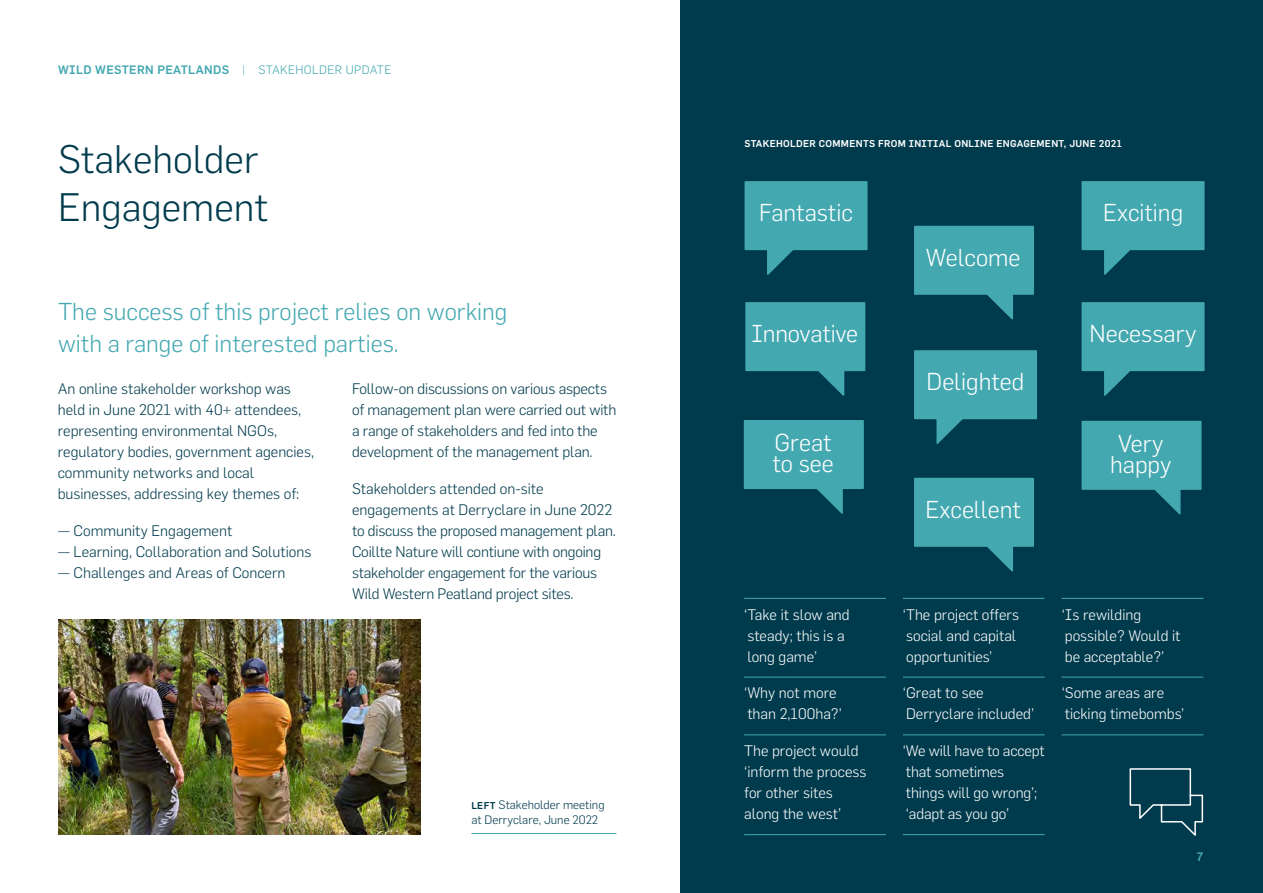
<style>
.page{position:relative;width:1263px;height:893px;background:#fff}
.page>*{position:absolute;margin:0;border:0;box-sizing:border-box;transform-origin:0 0}
.t1{font:300 39px/47.2px "Flama";color:#003b4d}
.t2{font:300 24px/21px "Flama";color:#fff}
.t3{font:300 24px/31.5px "Flama";color:#44a8b1}
.t4{font:300 15px/21px "Flama";color:#003b4d}
.t5{font:300 15px/21px "Flama";color:#fff}
.t6{font:300 12px/15.8px "Flama";color:#003b4d}
.t7{font:500 12px "Flama";letter-spacing:.03em;color:#44a8b1}
.t8{font:500 9.75px "Flama";letter-spacing:.03em;color:#fff}
.s1{font-weight:300}
.s2{font-weight:500;font-size:9.75px}
</style>
<div class="page">
<img style="left:58px;top:620px;width:362px;height:215px">
<div style="left:680px;top:0;width:583px;height:893px;background:#003b4d"></div>
<hr style="left:471px;top:833px;width:145px;height:1px;background:#44a8b1">
<hr style="left:744px;top:598px;width:142px;height:1px;background:#44a8b1">
<hr style="left:744px;top:677px;width:142px;height:1px;background:#44a8b1">
<hr style="left:744px;top:735px;width:142px;height:1px;background:#44a8b1">
<hr style="left:744px;top:834px;width:142px;height:1px;background:#44a8b1">
<hr style="left:903px;top:598px;width:142px;height:1px;background:#44a8b1">
<hr style="left:903px;top:677px;width:142px;height:1px;background:#44a8b1">
<hr style="left:903px;top:735px;width:142px;height:1px;background:#44a8b1">
<hr style="left:903px;top:834px;width:142px;height:1px;background:#44a8b1">
<hr style="left:1062px;top:598px;width:141px;height:1px;background:#44a8b1">
<hr style="left:1062px;top:677px;width:141px;height:1px;background:#44a8b1">
<hr style="left:1062px;top:735px;width:141px;height:1px;background:#44a8b1">
<svg style="left:1129px;top:768px;width:75px;height:68px"></svg>
<svg style="left:744px;top:181px;width:124px;height:94px"></svg>
<svg style="left:1081px;top:181px;width:124px;height:94px"></svg>
<svg style="left:914px;top:225px;width:120px;height:95px"></svg>
<svg style="left:914px;top:350px;width:123px;height:94px"></svg>
<svg style="left:1081px;top:302px;width:124px;height:94px"></svg>
<svg style="left:745px;top:302px;width:121px;height:94px"></svg>
<svg style="left:914px;top:477px;width:120px;height:95px"></svg>
<svg style="left:743px;top:420px;width:121px;height:94px"></svg>
<svg style="left:1081px;top:420px;width:121px;height:95px"></svg>
<p class="t7" style="left:58px;top:62px;width:335px">WILD WESTERN PEATLANDS <span class="s1">| STAKEHOLDER UPDATE</span></p>
<h1 class="t1" style="left:58px;top:135px;width:212px">Stakeholder<br>Engagement</h1>
<h2 class="t3" style="left:58px;top:296px;width:451px">The success of this project relies on working with a range of interested parties.</h2>
<p class="t4" style="left:58px;top:378px;width:258px">An online stakeholder workshop was held in June 2021 with 40+ attendees, representing environmental NGOs, regulatory bodies, government agencies, community networks and local businesses, addressing key themes of:</p>
<p class="t4" style="left:58px;top:519px;width:176px">— Community Engagement</p>
<p class="t4" style="left:58px;top:540px;width:255px">— Learning, Collaboration and Solutions</p>
<p class="t4" style="left:58px;top:561px;width:229px">— Challenges and Areas of Concern</p>
<p class="t4" style="left:352px;top:378px;width:266px">Follow-on discussions on various aspects of management plan were carried out with a range of stakeholders and fed into the development of the management plan.</p>
<p class="t4" style="left:352px;top:477px;width:265px">Stakeholders attended on-site engagements at Derryclare in June 2022 to discuss the proposed management plan.<br>Coillte Nature will contiune with ongoing stakeholder engagement for the various Wild Western Peatland project sites.</p>
<p class="t6" style="left:471px;top:796px;width:135px"><span class="s2">LEFT</span> Stakeholder meeting at Derryclare, June 2022</p>
<p class="t8" style="left:744px;top:138px;width:379px">STAKEHOLDER COMMENTS FROM INITIAL ONLINE ENGAGEMENT, JUNE 2021</p>
<h2 class="t2" style="left:759px;top:202px;width:95px">Fantastic</h2>
<h2 class="t2" style="left:1103px;top:202px;width:82px">Exciting</h2>
<h2 class="t2" style="left:926px;top:247px;width:96px">Welcome</h2>
<h2 class="t2" style="left:751px;top:323px;width:109px">Innovative</h2>
<h2 class="t2" style="left:1090px;top:323px;width:108px">Necessary</h2>
<h2 class="t2" style="left:927px;top:371px;width:99px">Delighted</h2>
<h2 class="t2" style="left:772px;top:432px;width:63px">Great to see</h2>
<h2 class="t2" style="left:1110px;top:433px;width:63px;text-align:center">Very happy</h2>
<p class="t5" style="left:744px;top:603px;width:107px">‘Take it slow and steady; this is a long game’</p>
<p class="t5" style="left:744px;top:682px;width:99px">‘Why not more than 2,100ha?’</p>
<p class="t5" style="left:744px;top:740px;width:124px">The project would ‘inform the process for other sites along the west’</p>
<h2 class="t2" style="left:925px;top:499px;width:97px">Excellent</h2>
<p class="t5" style="left:903px;top:603px;width:118px">‘The project offers social and capital opportunities’</p>
<p class="t5" style="left:903px;top:682px;width:133px">‘Great to see<br>Derryclare included’</p>
<p class="t5" style="left:903px;top:740px;width:143px">‘We will have to accept that sometimes<br>things will go wrong’; ‘adapt as you go’</p>
<p class="t5" style="left:1062px;top:603px;width:120px">‘Is rewilding possible? Would it be acceptable?’</p>
<p class="t5" style="left:1062px;top:682px;width:124px">‘Some areas are ticking timebombs’</p>
<p class="t7" style="left:1198px;top:844px;width:8px">7</p>
<p class="t7" style="left:1197px;top:850px;width:8px">7</p>
</div>
